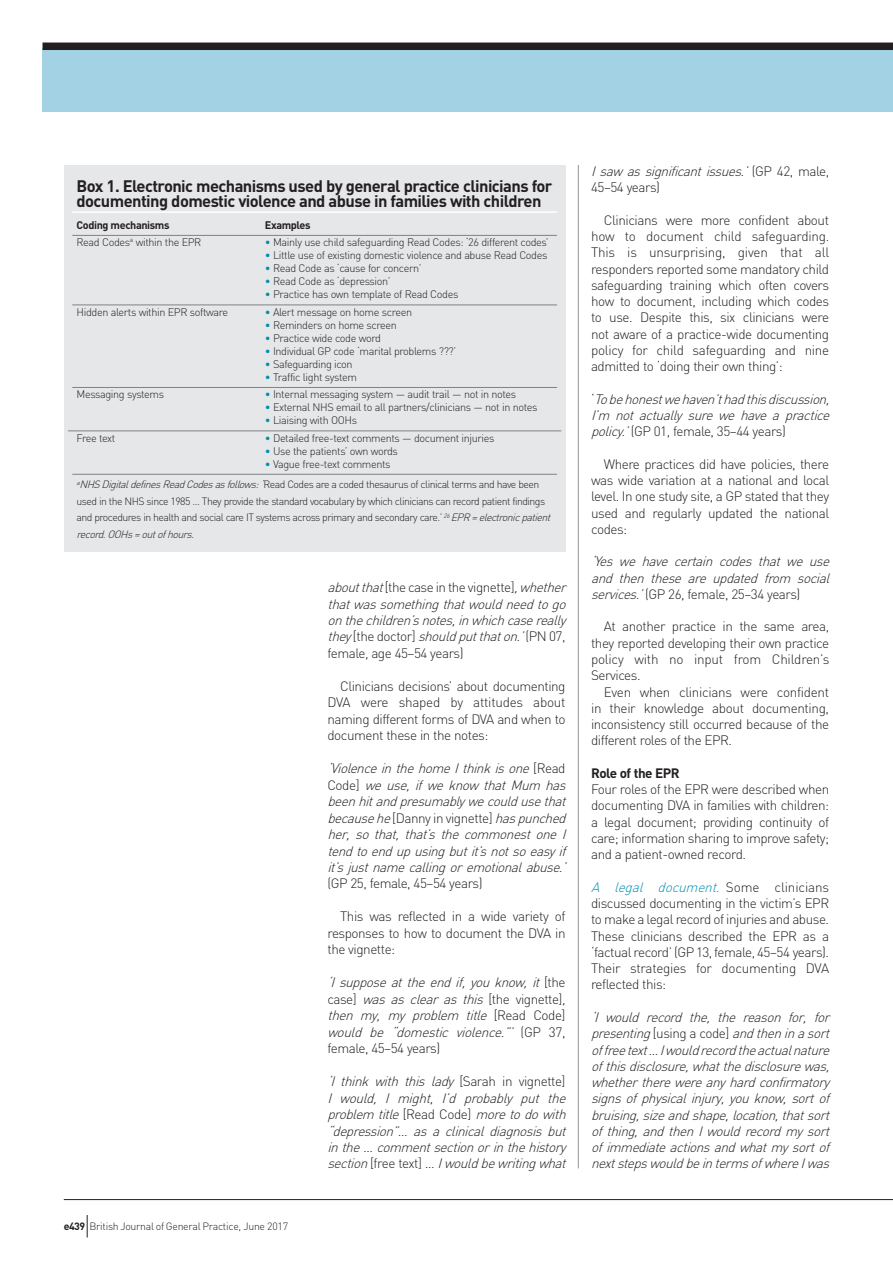
<style>
.page{position:relative;width:893px;height:1263px;background:#fff}
.page>*{position:absolute;margin:0;border:0;box-sizing:border-box;transform-origin:0 0}
.t1{font:700 16.5px/15px "DIN";letter-spacing:-.035em;color:#231f20}
.t2{font:italic 300 13.5px/16.5px "DIN";color:#231f20}
.t3{font:300 13.5px/16.2px "DIN";letter-spacing:-.035em;color:#231f20;text-align:justify}
.t4{font:700 13.5px "DIN";letter-spacing:-.035em;color:#231f20}
.t5{font:300 10.8px "DIN";letter-spacing:-.035em;color:#231f20}
.t6{font:700 10.8px "DIN";letter-spacing:-.035em;color:#231f20}
.t7{font:300 10.5px/16.5px "DIN";letter-spacing:-.05em;color:#231f20}
.t8{font:300 10.5px "DIN";letter-spacing:-.025em;color:#231f20}
.s1{color:#008fb3}
.s2{font-style:italic}
.s3{font-weight:700}
.s4{font-style:normal}
.s5{font-style:italic;color:#008fb3}
</style>
<div class="page">
<div style="left:43px;top:48px;width:850px;height:64px;background:#a2d2e3"></div>
<div style="left:43px;top:43px;width:850px;height:7px;background:#231f20"></div>
<hr style="left:578px;top:165px;width:1px;height:1003px;background:#939598">
<div style="left:64px;top:165px;width:502px;height:386px;background:#e6e7e9"></div>
<hr style="left:72px;top:211px;width:485px;height:2px;background:#fff">
<hr style="left:72px;top:235px;width:485px;height:1px;background:#808285">
<hr style="left:72px;top:304px;width:485px;height:1px;background:#808285">
<hr style="left:72px;top:387px;width:485px;height:1px;background:#808285">
<hr style="left:68px;top:430px;width:493px;height:1px;background:#808285">
<hr style="left:72px;top:474px;width:485px;height:1px;background:#808285">
<hr style="left:64px;top:1199px;width:829px;height:1px;background:#231f20">
<svg style="left:87px;top:1215px;width:1px;height:22px"></svg>
<p class="t1" style="left:77px;top:178px;width:477px">Box 1. Electronic mechanisms used by general practice clinicians for documenting domestic violence and abuse in families with children</p>
<p class="t6" style="left:77px;top:218px;width:95px">Coding mechanisms</p>
<p class="t6" style="left:265px;top:218px;width:47px">Examples</p>
<p class="t5" style="left:77px;top:236px;width:126px">Read Codes<sup>a</sup> within the EPR</p>
<p class="t5" style="left:265px;top:236px;width:285px"><span class="s1">•</span> Mainly use child safeguarding Read Codes: ‘26 different codes’</p>
<p class="t5" style="left:265px;top:249px;width:284px"><span class="s1">•</span> Little use of existing domestic violence and abuse Read Codes</p>
<p class="t5" style="left:265px;top:262px;width:158px"><span class="s1">•</span> Read Code as ‘cause for concern’</p>
<p class="t5" style="left:265px;top:275px;width:127px"><span class="s1">•</span> Read Code as ‘depression’</p>
<p class="t5" style="left:265px;top:288px;width:195px"><span class="s1">•</span> Practice has own template of Read Codes</p>
<p class="t5" style="left:77px;top:305px;width:153px">Hidden alerts within EPR software</p>
<p class="t5" style="left:265px;top:305px;width:149px"><span class="s1">•</span> Alert message on home screen</p>
<p class="t5" style="left:265px;top:318px;width:134px"><span class="s1">•</span> Reminders on home screen</p>
<p class="t5" style="left:265px;top:331px;width:118px"><span class="s1">•</span> Practice wide code word</p>
<p class="t5" style="left:265px;top:344px;width:193px"><span class="s1">•</span> Individual GP code ‘marital problems ???’</p>
<p class="t5" style="left:265px;top:357px;width:89px"><span class="s1">•</span> Safeguarding icon</p>
<p class="t5" style="left:265px;top:370px;width:94px"><span class="s1">•</span> Traffic light system</p>
<p class="t5" style="left:77px;top:388px;width:89px">Messaging systems</p>
<p class="t5" style="left:265px;top:388px;width:253px"><span class="s1">•</span> Internal messaging system — audit trail — not in notes</p>
<p class="t5" style="left:265px;top:401px;width:274px"><span class="s1">•</span> External NHS email to all partners/clinicians — not in notes</p>
<p class="t5" style="left:265px;top:414px;width:94px"><span class="s1">•</span> Liaising with OOHs</p>
<p class="t5" style="left:77px;top:431px;width:40px">Free text</p>
<p class="t5" style="left:265px;top:431px;width:231px"><span class="s1">•</span> Detailed free-text comments — document injuries</p>
<p class="t5" style="left:265px;top:444px;width:135px"><span class="s1">•</span> Use the patients’ own words</p>
<p class="t5" style="left:265px;top:457px;width:127px"><span class="s1">•</span> Vague free-text comments</p>
<p class="t7" style="left:77px;top:476px;width:479px"><sup>a</sup><span class="s2">NHSDigitaldefinesReadCodesasfollows:‘</span>Read Codes are a coded thesaurus of clinical terms and have been used in the NHS since 1985 … They provide the standard vocabulary by which clinicians can record patient findings and procedures in health and social care IT systems across primary and secondary care.’ <sup>26</sup><span class="s2">EPR=electronicpatient record.OOHs=outofhours.</span></p>
<p class="t8" style="left:64px;top:1219px;width:226px"><span class="s3">e439</span> British Journal of General Practice, June 2017</p>
<p class="t2" style="left:327px;top:579px;width:244px">aboutthat<span class="s4">[the case in the vignette]</span>,whether thatwassomethingthatwouldneedtogo onthechildren’snotes,inwhichcasereally they<span class="s4">[ t h e d o c t o r]</span> shouldputthaton.’<span class="s4">( P N 0 7 , female, age 45–54 years)</span></p>
<p class="t3" style="left:327px;top:678px;width:240px;text-indent:13px">Clinicians decisions’ about documenting DVA were shaped by attitudes about naming different forms of DVA and when to document these in the notes:</p>
<p class="t2" style="left:327px;top:760px;width:244px">‘ViolenceinthehomeIthinkisone<span class="s4">[ R e a d C o d e ]</span> we use, if we know that Mum has beenhitandpresumablywecouldusethat becausehe<span class="s4">[ D a n n y i n v i g n e t t e ]</span> haspunched her, so that, that’s the commonest one I tendtoendupusingbutit’snotsoeasyif it’sjustnamecallingoremotionalabuse.’</p>
<p class="t3" style="left:327px;top:875px;width:157px">(GP 25, female, 45–54 years)</p>
<p class="t3" style="left:327px;top:908px;width:240px;text-indent:13px">This was reflected in a wide variety of responses to how to document the DVA in the vignette:</p>
<p class="t2" style="left:327px;top:974px;width:244px">‘Isupposeattheendif,youknow,it<span class="s4">[ t h e case]</span> was as clear as this <span class="s4">[the vignette]</span>, then my, my problem title <span class="s4">[ R e a d C o d e ] </span>would be “domestic violence.”’ <span class="s4">( G P 3 7 , female, 45–54 years)</span></p>
<p class="t2" style="left:327px;top:1073px;width:244px">‘I think with this lady <span class="s4">[ S a ra h i n v i g n e t t e ] </span>I would, I might, I’d probably put the problem title<span class="s4">[ R e a d C o d e ]</span> moretodowith “depression”… as a clinical diagnosis but inthe… commentsectionorinthehistory section<span class="s4">[ f r e e t e x t ]</span> … Iwouldbewritingwhat</p>
<p class="t2" style="left:591px;top:163px;width:240px">Isaw assignificantissues.’<span class="s4">( G P 4 2 , m a l e ,<br>45–54 years)</span></p>
<p class="t3" style="left:591px;top:212px;width:240px;text-indent:13px">Clinicians were more confident about how to document child safeguarding.<br>This is unsurprising, given that all responders reported some mandatory child safeguarding training which often covers how to document, including which codes to use. Despite this, six clinicians were not aware of a practice-wide documenting policy for child safeguarding and nine admitted to ‘doing their own thing’:</p>
<p class="t2" style="left:591px;top:391px;width:244px;text-align:justify"><span class="s4">‘</span> Tobehonestwehaven’thadthisdiscussion, I’m not actually sure we have a practice policy.’<span class="s4">(GP 01, female, 35–44 years)</span></p>
<p class="t3" style="left:591px;top:456px;width:240px;text-indent:13px">Where practices did have policies, there was wide variation at a national and local level. In one study site, a GP stated that they used and regularly updated the national codes:</p>
<p class="t2" style="left:591px;top:553px;width:244px;text-align:justify">‘Yes we have certain codes that we use and then these are updated from social services.’<span class="s4">(GP 26, female, 25–34 years)</span></p>
<p class="t3" style="left:591px;top:618px;width:240px;text-indent:13px">At another practice in the same area, they reported developing their own practice policy with no input from Children’s Services.</p>
<p class="t3" style="left:591px;top:683px;width:240px;text-indent:13px">Even when clinicians were confident in their knowledge about documenting, inconsistency still occurred because of the different roles of the EPR.</p>
<p class="t4" style="left:591px;top:764px;width:90px">Role of the EPR</p>
<p class="t3" style="left:591px;top:781px;width:240px">Four roles of the EPR were described when documenting DVA in families with children: a legal document; providing continuity of care; information sharing to improve safety; and a patient-owned record.</p>
<p class="t3" style="left:591px;top:879px;width:240px"><span class="s5">A legal document.</span> Some clinicians discussed documenting in the victim’s EPR to make a legal record of injuries and abuse.<br>These clinicians described the EPR as a ‘factual record’ (GP 13, female, 45–54 years).<br>Their strategies for documenting DVA reflected this:</p>
<p class="t2" style="left:591px;top:1009px;width:244px;text-align:justify">‘I would record the, the reason for, for presenting<span class="s4">[ u s i n g a c o d e ]</span> andtheninasort offreetext… Iwouldrecordtheactualnature ofthisdisclosure,whatthedisclosurewas, whethertherewereanyhardconfirmatory signsofphysicalinjury,youknow,sortof bruising,sizeandshape,location,thatsort ofthing,andthenIwouldrecordmysort ofimmediateactionsandwhatmysortof nextstepswouldbeintermsofwhereIwas</p>
</div>
